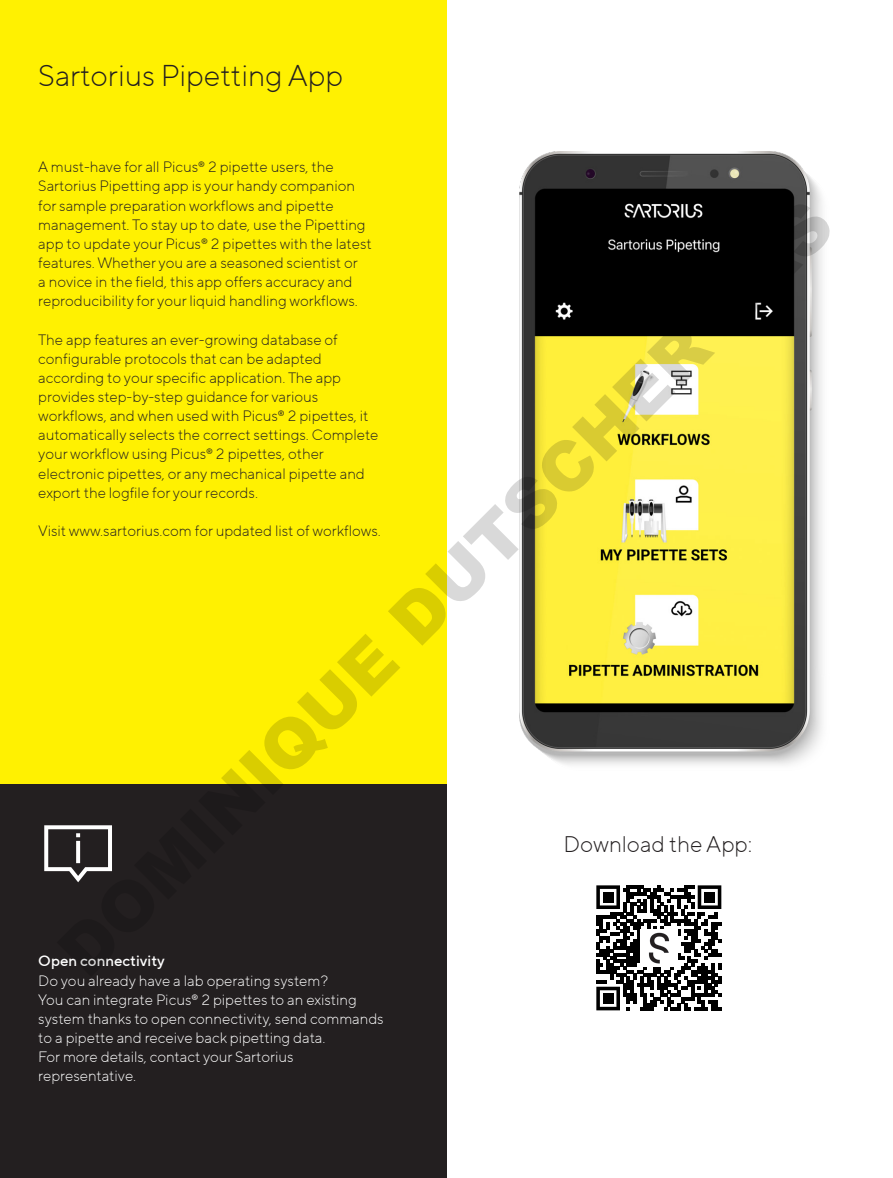
<style>
.page{position:relative;width:893px;height:1178px;background:#fff}
.page>*{position:absolute;margin:0;border:0;box-sizing:border-box;transform-origin:0 0}
.t1{font:900 67.95px "Arial";color:rgb(0 0 0/.15)}
.t2{font:300 30px "TT Norms Pro";color:#231f20}
.t3{font:300 22.5px "TT Norms Pro";color:#231f20}
.t4{font:300 15px/19.2px "TT Norms Pro";color:#231f20}
.t5{font:300 15px/19.2px "TT Norms Pro";color:#fff}
.t6{font:500 15px "TT Norms Pro";color:#fff}
</style>
<div class="page">
<div style="left:0;top:0;width:446px;height:784px;background:#fff101"></div>
<div style="left:0;top:784px;width:446px;height:394px;background:#231f20"></div>
<img style="left:519px;top:151px;width:303px;height:614px">
<svg style="left:596px;top:885px;width:125px;height:125px"></svg>
<div style="left:603px;top:892px;width:10px;height:10px;background:#000"></div>
<div style="left:704px;top:892px;width:11px;height:10px;background:#000"></div>
<div style="left:603px;top:993px;width:10px;height:10px;background:#000"></div>
<img style="left:640px;top:929px;width:37px;height:37px">
<svg style="left:44px;top:825px;width:68px;height:57px"></svg>
<h2 class="t2" style="left:38px;top:54px;width:307px">Sartorius Pipetting App</h2>
<p class="t4" style="left:38px;top:156px;width:335px">A must-have for all Picus® 2 pipette users, the Sartorius Pipetting app is your handy companion for sample preparation workflows and pipette management. To stay up to date, use the Pipetting app to update your Picus® 2 pipettes with the latest features. Whether you are a seasoned scientist or<br>a novice in the field, this app offers accuracy and reproducibility for your liquid handling workflows.</p>
<p class="t4" style="left:38px;top:329px;width:342px">The app features an ever-growing database of configurable protocols that can be adapted according to your specific application. The app provides step-by-step guidance for various workflows, and when used with Picus® 2 pipettes, it automatically selects the correct settings. Complete your workflow using Picus® 2 pipettes, other electronic pipettes, or any mechanical pipette and export the logfile for your records.</p>
<p class="t4" style="left:38px;top:520px;width:344px">Visit www.sartorius.com for updated list of workflows.</p>
<h1 class="t1" style="left:35px;top:928px;width:1063px;rotate:-45deg">DOMINIQUE DUTSCHER SAS</h1>
<h3 class="t3" style="left:563px;top:827px;width:190px">Download the App:</h3>
<p class="t6" style="left:38px;top:950px;width:128px">Open connectivity</p>
<p class="t5" style="left:38px;top:970px;width:347px">Do you already have a lab operating system?<br>You can integrate Picus® 2 pipettes to an existing system thanks to open connectivity, send commands to a pipette and receive back pipetting data.<br>For more details, contact your Sartorius representative.</p>
</div>
